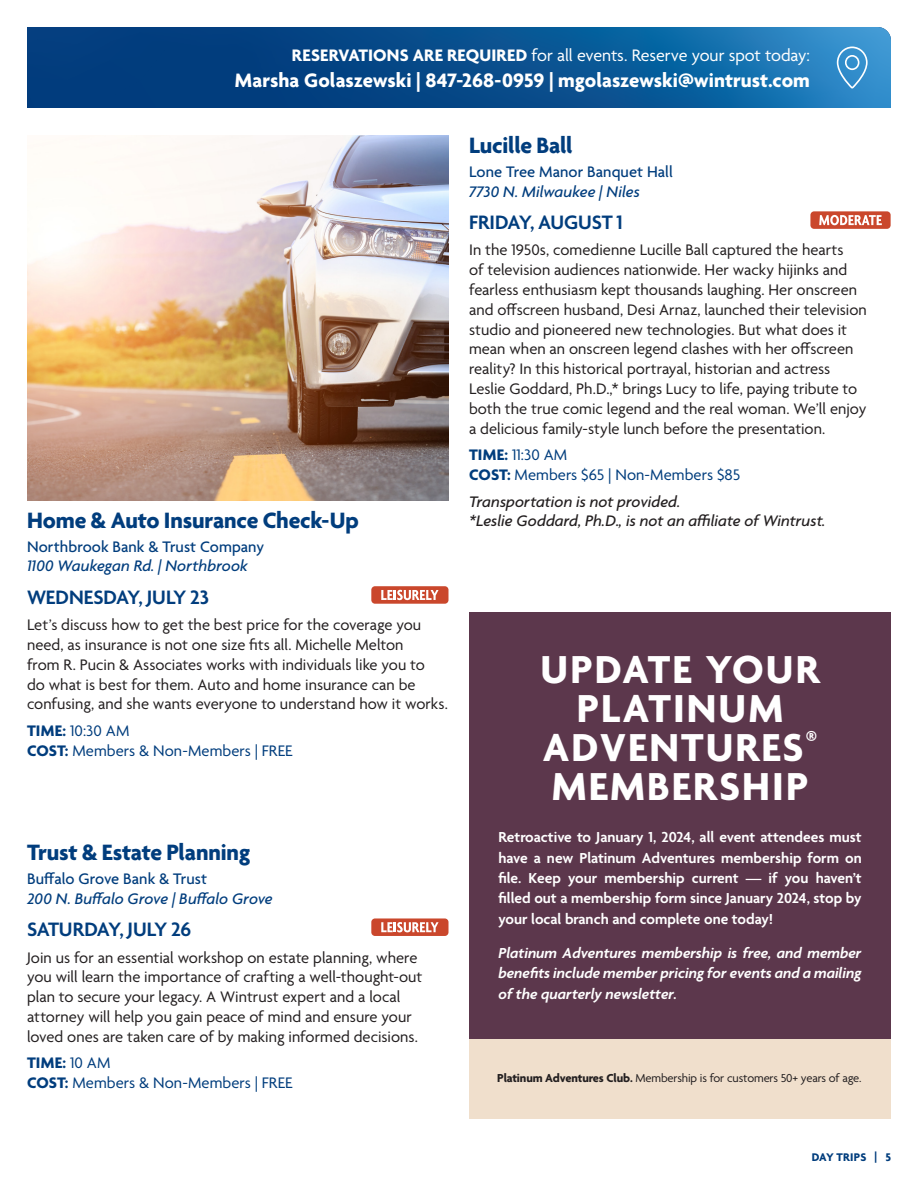
<style>
.page{position:relative;width:918px;height:1188px;background:#fff}
.page>*{position:absolute;margin:0;border:0;box-sizing:border-box;transform-origin:0 0}
.t1{font:700 42.15px/39px "Agenda";letter-spacing:.05em;color:#fff;text-align:center}
.EVENT_TITLE{font:700 24px "Agenda";letter-spacing:-.01em;color:#013d7d}
.t2{font:700 21px "Agenda";color:#fff}
.DATE{font:600 21px "Agenda";letter-spacing:-.005em;color:#013d7d}
.t3{font:18px "Agenda";letter-spacing:-.005em;color:#fff}
.Itin_text{font:16.5px/19.8px "Agenda";color:#231f20}
.Itin_cost_call{font:16.5px "Agenda";letter-spacing:.005em;color:#013d7d}
.Itin_event{font:500 16.5px/19.8px "Agenda";letter-spacing:.005em;color:#013d7d}
.Event_disclosure{font:italic 500 16.5px/19.8px "Agenda";color:#231f20}
.Itin_event-2{font:italic 500 16.5px/19.8px "Agenda";letter-spacing:-.005em;color:#013d7d}
.Itin_cost_call-2{font:700 16.5px "Agenda";color:#013d7d}
.t4{font:600 15.6px/20.2px "Agenda";color:#fff;text-align:justify}
.t5{font:italic 600 15.6px/20.2px "Agenda";color:#fff;text-align:justify}
.t6{font:12.45px "Agenda";letter-spacing:-.01em;color:#231f20}
.t7{font:700 12px "Agenda";letter-spacing:.01em;color:#013d7d}
.s1{font-weight:700}
.s2{font-style:italic}
.s3{font-style:normal}
.s4{font-weight:400}
</style>
<div class="page">
<svg style="left:27px;top:27px;width:864px;height:81px;background:#0b5392"></svg>
<svg style="left:837px;top:47px;width:31px;height:41px"></svg>
<img style="left:27px;top:136px;width:422px;height:365px">
<div style="left:371px;top:586px;width:77px;height:18px;background:#ca472c;border-radius:4px"></div>
<svg style="left:381px;top:590px;width:58px;height:10px"></svg>
<div style="left:810px;top:211px;width:81px;height:18px;background:#ca472c;border-radius:4px"></div>
<svg style="left:819px;top:215px;width:63px;height:10px"></svg>
<div style="left:371px;top:918px;width:77px;height:18px;background:#ca472c;border-radius:4px"></div>
<svg style="left:381px;top:922px;width:58px;height:10px"></svg>
<div style="left:469px;top:613px;width:422px;height:451px;background:#5c374c"></div>
<div style="left:469px;top:1040px;width:422px;height:79px;background:#f0dfcc"></div>
<p class="t3" style="left:292px;top:46px;width:520px"><span class="s1">RESERVATIONS ARE REQUIRED</span> for all events. Reserve your spot today:</p>
<p class="t2" style="left:235px;top:69px;width:577px">Marsha Golaszewski | 847-268-0959 | mgolaszewski@wintrust.com</p>
<p class="EVENT_TITLE" style="left:27px;top:507px;width:334px">Home &amp; Auto Insurance Check-Up</p>
<p class="Itin_event" style="left:27px;top:537px;width:239px">Northbrook Bank &amp; Trust Company<br><span class="s2">1100 Waukegan Rd. | Northbrook</span></p>
<p class="DATE" style="left:27px;top:586px;width:184px">WEDNESDAY, JULY 23</p>
<p class="Itin_text" style="left:27px;top:616px;width:422px">Let’s discuss how to get the best price for the coverage you need, as insurance is not one size fits all. Michelle Melton<br>from R. Pucin &amp; Associates works with individuals like you to<br>do what is best for them. Auto and home insurance can be confusing, and she wants everyone to understand how it works.</p>
<p class="Itin_cost_call" style="left:27px;top:722px;width:104px"><span class="s1">TIME:</span> 10:30 AM</p>
<p class="Itin_cost_call" style="left:27px;top:742px;width:267px"><span class="s1">COST:</span> Members &amp; Non-Members | FREE</p>
<p class="EVENT_TITLE" style="left:27px;top:839px;width:225px">Trust &amp; Estate Planning</p>
<p class="Itin_event-2" style="left:27px;top:869px;width:247px"><span class="s3">Buffalo Grove Bank &amp; Trust<br></span>200 N. Buffalo Grove | Buffalo Grove</p>
<p class="DATE" style="left:27px;top:918px;width:166px">SATURDAY, JULY 26</p>
<p class="Itin_text" style="left:27px;top:948px;width:397px">Join us for an essential workshop on estate planning, where you will learn the importance of crafting a well-thought-out plan to secure your legacy. A Wintrust expert and a local attorney will help you gain peace of mind and ensure your loved ones are taken care of by making informed decisions.</p>
<p class="Itin_cost_call-2" style="left:27px;top:1054px;width:85px">TIME: <span class="s4">10 AM</span></p>
<p class="Itin_cost_call" style="left:27px;top:1074px;width:267px"><span class="s1">COST:</span> Members &amp; Non-Members | FREE</p>
<p class="EVENT_TITLE" style="left:469px;top:132px;width:105px">Lucille Ball</p>
<p class="Itin_event" style="left:469px;top:163px;width:205px">Lone Tree Manor Banquet Hall<br><span class="s2">7730 N. Milwaukee | Niles</span></p>
<p class="DATE" style="left:469px;top:211px;width:155px">FRIDAY, AUGUST 1</p>
<p class="Itin_text" style="left:469px;top:241px;width:399px">In the 1950s, comedienne Lucille Ball captured the hearts<br>of television audiences nationwide. Her wacky hijinks and fearless enthusiasm kept thousands laughing. Her onscreen and offscreen husband, Desi Arnaz, launched their television studio and pioneered new technologies. But what does it mean when an onscreen legend clashes with her offscreen reality? In this historical portrayal, historian and actress Leslie Goddard, Ph.D.,* brings Lucy to life, paying tribute to both the true comic legend and the real woman. We’ll enjoy a delicious family-style lunch before the presentation.</p>
<p class="Itin_cost_call" style="left:469px;top:446px;width:100px"><span class="s1">TIME:</span> 11:30 AM</p>
<p class="Itin_cost_call" style="left:469px;top:466px;width:273px"><span class="s1">COST:</span> Members $65 | Non-Members $85</p>
<p class="Event_disclosure" style="left:469px;top:491px;width:358px">Transportation is not provided.<br>*Leslie Goddard, Ph.D., is not an affiliate of Wintrust.</p>
<p class="t1" style="left:541px;top:652px;width:281px">UPDATE YOUR<br>PLATINUM<br>ADVENTURES<sup>®<br></sup>MEMBERSHIP</p>
<p class="t4" style="left:498px;top:828px;width:365px">Retroactive to January 1, 2024, all event attendees must have a new Platinum Adventures membership form on file. Keep your membership current — if you haven’t filled out a membership form since January 2024, stop by your local branch and complete one today!</p>
<p class="t5" style="left:498px;top:944px;width:365px">Platinum Adventures membership is free, and member benefits include member pricing for events and a mailing of the quarterly newsletter.</p>
<p class="t6" style="left:497px;top:1072px;width:366px"><span class="s1">Platinum Adventures Club.</span> Membership is for customers 50+ years of age.</p>
<p class="t7" style="left:812px;top:1151px;width:81px">DAY TRIPS | 5</p>
</div>
